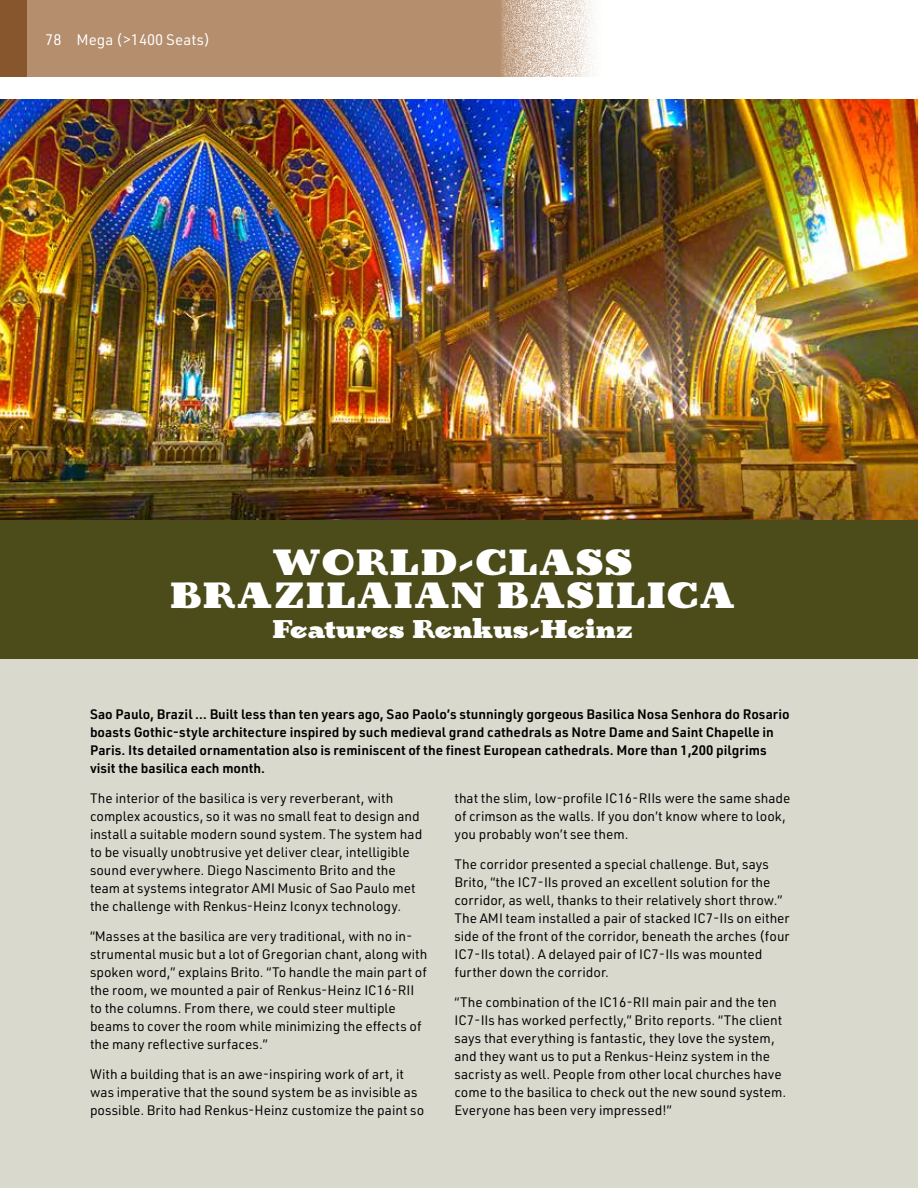
<style>
.page{position:relative;width:918px;height:1188px;background:#fff}
.page>*{position:absolute;margin:0;border:0;box-sizing:border-box;transform-origin:0 0}
.t1{font:40.5px/33px "Birra 2 Stout";letter-spacing:.02em;color:#fff;text-align:center}
.t2{font:28.5px "Birra 2 Stout";color:#fff}
.t3{font:15px "URWDIN";color:#fff}
.t4{font:13.5px/18px "URWDIN";color:#000}
.t5{font:600 13.5px/18px "URWDIN";color:#000}
</style>
<div class="page">
<svg style="left:27px;top:0;width:570px;height:77px;background:#bc987a"></svg>
<div style="left:0;top:0;width:27px;height:77px;background:#87562d"></div>
<div style="left:0;top:659px;width:918px;height:529px;background:#d9d9ce"></div>
<img style="left:0;top:99px;width:918px;height:421px">
<div style="left:0;top:520px;width:918px;height:139px;background:#4c4c1a"></div>
<p class="t3" style="left:45px;top:30px;width:167px">78 Mega (&gt;1400 Seats)</p>
<h1 class="t1" style="left:170px;top:543px;width:567px">WORLD-CLASS<br>BRAZILAIAN BASILICA</h1>
<h2 class="t2" style="left:272px;top:608px;width:362px">Features Renkus-Heinz</h2>
<p class="t5" style="left:90px;top:705px;width:701px">Sao Paulo, Brazil … Built less than ten years ago, Sao Paolo’s stunningly gorgeous Basilica Nosa Senhora do Rosario boasts Gothic-style architecture inspired by such medieval grand cathedrals as Notre Dame and Saint Chapelle in Paris. Its detailed ornamentation also is reminiscent of the finest European cathedrals. More than 1,200 pilgrims visit the basilica each month.</p>
<p class="t4" style="left:90px;top:789px;width:334px">The interior of the basilica is very reverberant, with complex acoustics, so it was no small feat to design and install a suitable modern sound system. The system had to be visually unobtrusive yet deliver clear, intelligible sound everywhere. Diego Nascimento Brito and the team at systems integrator AMI Music of Sao Paulo met the challenge with Renkus-Heinz Iconyx technology.</p>
<p class="t4" style="left:90px;top:927px;width:339px">“Masses at the basilica are very traditional, with no in&shy;strumental music but a lot of Gregorian chant, along with spoken word,” explains Brito. “To handle the main part of the room, we mounted a pair of Renkus-Heinz IC16-RII to the columns. From there, we could steer multiple beams to cover the room while minimizing the effects of the many reflective surfaces.”</p>
<p class="t4" style="left:90px;top:1065px;width:336px">With a building that is an awe-inspiring work of art, it was imperative that the sound system be as invisible as possible. Brito had Renkus-Heinz customize the paint so</p>
<p class="t4" style="left:454px;top:789px;width:338px">that the slim, low-profile IC16-RIIs were the same shade of crimson as the walls. If you don’t know where to look, you probably won’t see them.</p>
<p class="t4" style="left:454px;top:855px;width:337px">The corridor presented a special challenge. But, says Brito, “the IC7-IIs proved an excellent solution for the corridor, as well, thanks to their relatively short throw.” The AMI team installed a pair of stacked IC7-IIs on either side of the front of the corridor, beneath the arches (four IC7-IIs total). A delayed pair of IC7-IIs was mounted further down the corridor.</p>
<p class="t4" style="left:454px;top:993px;width:333px">“The combination of the IC16-RII main pair and the ten IC7-IIs has worked perfectly,” Brito reports. “The client says that everything is fantastic, they love the system, and they want us to put a Renkus-Heinz system in the sacristy as well. People from other local churches have come to the basilica to check out the new sound system.<br>Everyone has been very impressed!”</p>
</div>
